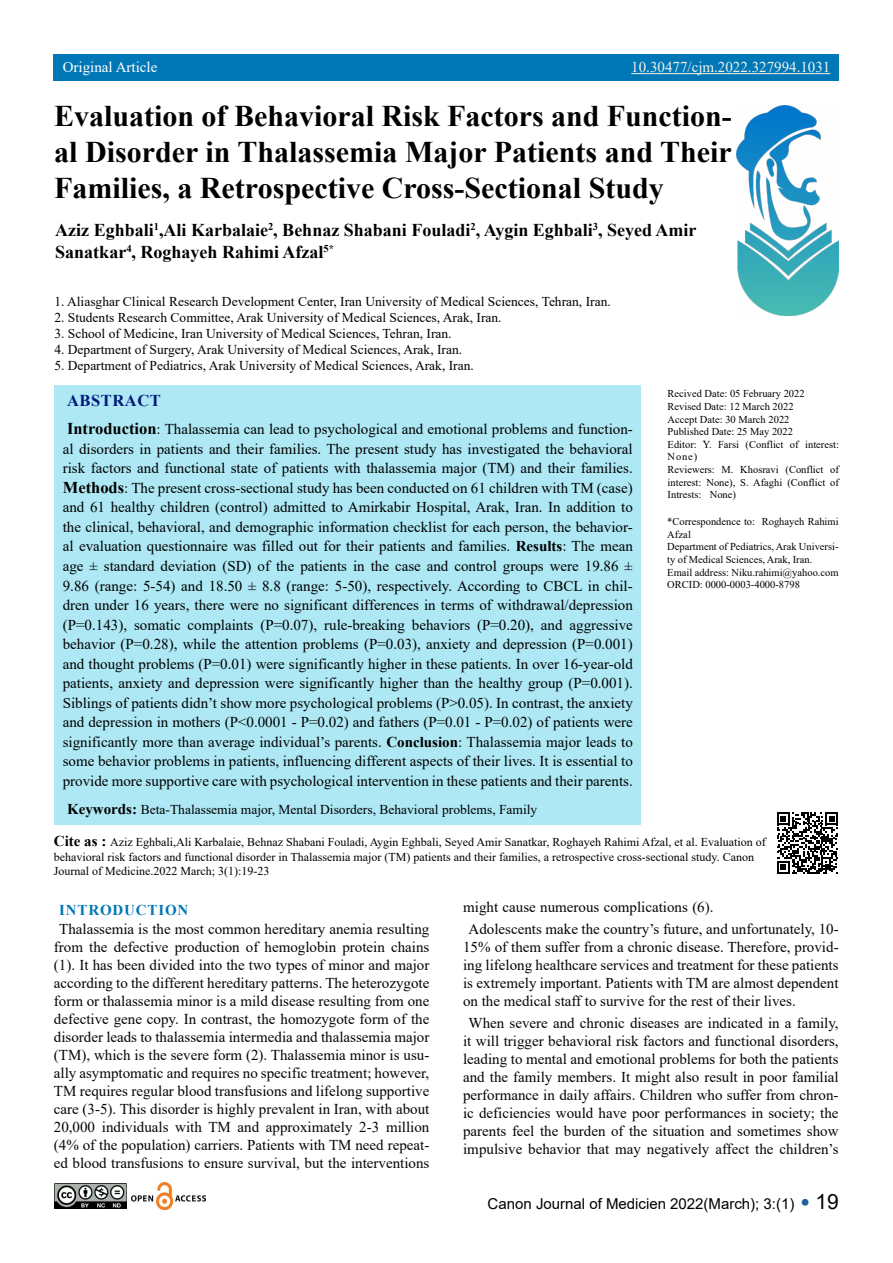
<style>
.page{position:relative;width:893px;height:1263px;background:#fff}
.page>*{position:absolute;margin:0;border:0;box-sizing:border-box;transform-origin:0 0}
.t1{font:700 30px/36px "Times New Roman";color:#000;text-align:justify}
.t2{font:700 18px/21.6px "Times New Roman";color:#000}
.t3{font:700 16.5px "Times New Roman";letter-spacing:.035em;color:#001879}
.t4{font:15px/19.5px "Times New Roman";color:#000;text-align:justify}
.t5{font:15px/18px "Times New Roman";color:#050505;text-align:center}
.t6{font:15px "Arial";color:#000}
.t7{font:15px "Times New Roman";color:#f2f2e8}
.t8{font:15px "Times New Roman";color:#fff}
.t9{font:700 15px "Times New Roman";letter-spacing:.055em;color:#0077b6}
.t10{font:13.5px "Times New Roman";color:#000}
.t11{font:12px/14.4px "Times New Roman";color:#000}
.t12{font:10.5px/12.6px "Times New Roman";color:#000}
.s1{font-weight:700;font-size:16.5px}
.s2{font-weight:700}
.s3{font-weight:700;font-size:15px}
.s4{font-size:27px;color:#215e9e}
.s5{font-size:21px}
</style>
<div class="page">
<img style="left:54px;top:1183px;width:72px;height:26px">
<div style="left:54px;top:385px;width:587px;height:440px;background:#ade8f4"></div>
<svg style="left:777px;top:812px;width:61px;height:62px"></svg>
<div style="left:54px;top:54px;width:785px;height:26px;background:#0077b6"></div>
<hr style="left:631px;top:73px;width:199px;height:1px;background:#f2f2e8">
<img style="left:737px;top:106px;width:102px;height:209px">
<img style="left:132px;top:1183px;width:73px;height:26px">
<p class="t8" style="left:63px;top:56px;width:96px">Original Article</p>
<p class="t7" style="left:631px;top:56px;width:201px">10.30477/cjm.2022.327994.1031</p>
<h1 class="t1" style="left:54px;top:97px;width:679px">Evaluation of Behavioral Risk Factors and Function&shy;al Disorder in Thalassemia Major Patients and Their Families, a Retrospective Cross-Sectional Study</h1>
<p class="t2" style="left:55px;top:219px;width:643px">Aziz Eghbali<sup>1</sup>,Ali Karbalaie<sup>2</sup>, Behnaz Shabani Fouladi<sup>2</sup>, Aygin Eghbali<sup>3</sup>, Seyed Amir<br>Sanatkar<sup>4</sup>, Roghayeh Rahimi Afzal<sup>5*</sup></p>
<p class="t10" style="left:54px;top:291px;width:558px">1. Aliasghar Clinical Research Development Center, Iran University of Medical Sciences, Tehran, Iran.</p>
<p class="t10" style="left:54px;top:308px;width:449px">2. Students Research Committee, Arak University of Medical Sciences, Arak, Iran.</p>
<p class="t10" style="left:54px;top:324px;width:399px">3. School of Medicine, Iran University of Medical Sciences, Tehran, Iran.</p>
<p class="t10" style="left:54px;top:340px;width:409px">4. Department of Surgery, Arak University of Medical Sciences, Arak, Iran.</p>
<p class="t10" style="left:54px;top:356px;width:421px">5. Department of Pediatrics, Arak University of Medical Sciences, Arak, Iran.</p>
<p class="t3" style="left:67px;top:389px;width:95px">ABSTRACT</p>
<p class="t4" style="left:63px;top:419px;width:572px"><span class="s1">Introduction</span>: Thalassemia can lead to psychological and emotional problems and function&shy;al disorders in patients and their families. The present study has investigated the behavioral risk factors and functional state of patients with thalassemia major (TM) and their families.<br><span class="s1">Methods</span>: The present cross-sectional study has been conducted on 61 children with TM (case) and 61 healthy children (control) admitted to Amirkabir Hospital, Arak, Iran. In addition to the clinical, behavioral, and demographic information checklist for each person, the behavior&shy;al evaluation questionnaire was filled out for their patients and families. <span class="s2">Results</span>: The mean age ± standard deviation (SD) of the patients in the case and control groups were 19.86 ± 9.86 (range: 5-54) and 18.50 ± 8.8 (range: 5-50), respectively. According to CBCL in chil&shy;dren under 16 years, there were no significant differences in terms of withdrawal/depression (P=0.143), somatic complaints (P=0.07), rule-breaking behaviors (P=0.20), and aggressive behavior (P=0.28), while the attention problems (P=0.03), anxiety and depression (P=0.001) and thought problems (P=0.01) were significantly higher in these patients. In over 16-year-old patients, anxiety and depression were significantly higher than the healthy group (P=0.001).<br>Siblings of patients didn’t show more psychological problems (P&gt;0.05). In contrast, the anxiety and depression in mothers (P&lt;0.0001 - P=0.02) and fathers (P=0.01 - P=0.02) of patients were significantly more than average individual’s parents. <span class="s2">Conclusion</span>: Thalassemia major leads to some behavior problems in patients, influencing different aspects of their lives. It is essential to provide more supportive care with psychological intervention in these patients and their parents.</p>
<p class="t10" style="left:67px;top:799px;width:472px"><span class="s3">Keywords:</span> Beta-Thalassemia major, Mental Disorders, Behavioral problems, Family</p>
<p class="t12" style="left:668px;top:387px;width:173px">Recived Date: 05 February 2022<br>Revised Date: 12 March 2022<br>Accept Date: 30 March 2022<br>Published Date: 25 May 2022<br>Editor: َY. Farsi (Conflict of interest:<br>None)<br>Reviewers: M. Khosravi (Conflict of interest: None), S. Afaghi (Conflict of<br>Intrests: None)</p>
<p class="t12" style="left:667px;top:515px;width:173px">*Correspondence to: Roghayeh Rahimi<br>Afzal<br>Department of Pediatrics, Arak Universi&shy;ty of Medical Sciences, Arak, Iran.<br>Email address: Niku.rahimi@yahoo.com<br>ORCID: 0000-0003-4000-8798</p>
<p class="t11" style="left:54px;top:835px;width:713px"><span class="s3">Cite as :</span> Aziz Eghbali,Ali Karbalaie, Behnaz Shabani Fouladi, Aygin Eghbali, Seyed Amir Sanatkar, Roghayeh Rahimi Afzal, et al. Evaluation of behavioral risk factors and functional disorder in Thalassemia major (TM) patients and their families, a retrospective cross-sectional study. Canon<br>Journal of Medicine.2022 March; 3(1):19-23</p>
<p class="t9" style="left:59px;top:899px;width:131px">INTRODUCTION</p>
<p class="t5" style="left:54px;top:919px;width:377px">Thalassemia is the most common hereditary anemia resulting from the defective production of hemoglobin protein chains (1). It has been divided into the two types of minor and major according to the different hereditary patterns. The heterozygote form or thalassemia minor is a mild disease resulting from one defective gene copy. In contrast, the homozygote form of the disorder leads to thalassemia intermedia and thalassemia major (TM), which is the severe form (2). Thalassemia minor is usu&shy;ally asymptomatic and requires no specific treatment; however, TM requires regular blood transfusions and lifelong supportive care (3-5). This disorder is highly prevalent in Iran, with about 20,000 individuals with TM and approximately 2-3 million (4% of the population) carriers. Patients with TM need repeat&shy;ed blood transfusions to ensure survival, but the interventions</p>
<p class="t5" style="left:469px;top:895px;width:372px;line-height:22.2px;text-align:left;text-indent:-5px">might cause numerous complications (6).<br>Adolescents make the country’s future, and unfortunately, 10-</p>
<p class="t5" style="left:463px;top:937px;width:377px;text-align:justify">15% of them suffer from a chronic disease. Therefore, provid&shy;ing lifelong healthcare services and treatment for these patients is extremely important. Patients with TM are almost dependent on the medical staff to survive for the rest of their lives.</p>
<p class="t5" style="left:463px;top:1014px;width:377px">When severe and chronic diseases are indicated in a family, it will trigger behavioral risk factors and functional disorders, leading to mental and emotional problems for both the patients and the family members. It might also result in poor familial performance in daily affairs. Children who suffer from chron&shy;ic deficiencies would have poor performances in society; the parents feel the burden of the situation and sometimes show impulsive behavior that may negatively affect the children’s</p>
<p class="t6" style="left:488px;top:1193px;width:353px">Canon Journal of Medicien 2022(March); 3:(1) <span class="s4">•</span> <span class="s5">19</span></p>
</div>
